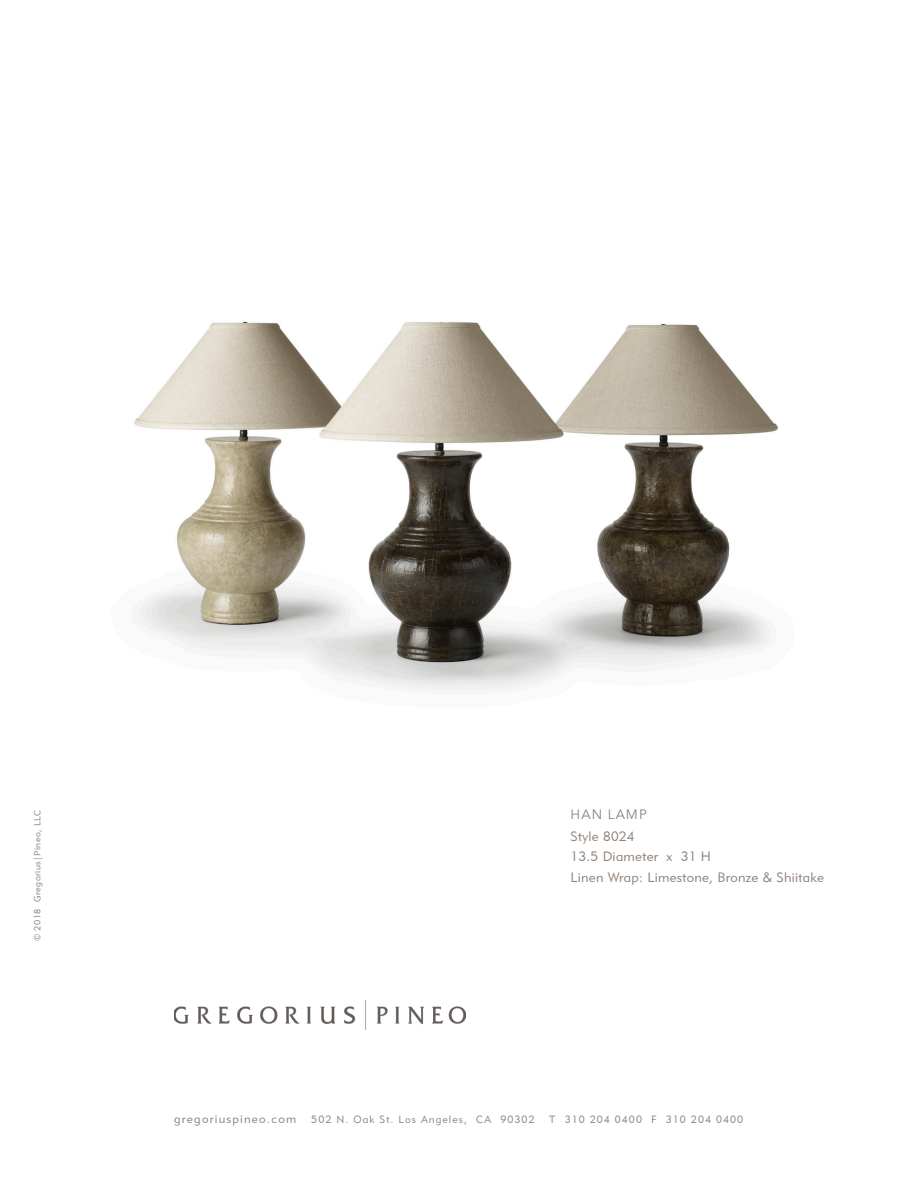
<style>
.page{position:relative;width:918px;height:1188px;background:#fff}
.page>*{position:absolute;margin:0;border:0;box-sizing:border-box;transform-origin:0 0}
.t1{font:13.5px "Geometric 415 BT Lite A";letter-spacing:.02em;color:#8f8279}
.t2{font:13.5px "Avenir";letter-spacing:.075em;color:#8f8279}
.t3{font:12px "Geometric 415 BT Lite A";letter-spacing:.1em;color:#8f8279}
.t4{font:10.5px "Geometric 415 BT Lite A";letter-spacing:.1em;color:#8f8279}
.t5{font:9px "Geometric 415 BT Lite A";letter-spacing:.05em;color:#8f8279}
</style>
<div class="page">
<img style="left:174px;top:1001px;width:291px;height:28px">
<img style="left:134px;top:321px;width:644px;height:369px">
<p class="t5" style="left:32px;top:941px;width:133px;rotate:-90deg">© 2018 Gregorius|Pineo, LLC</p>
<p class="t2" style="left:571px;top:806px;width:78px">HAN LAMP</p>
<p class="t1" style="left:571px;top:828px;width:65px">Style 8024</p>
<p class="t1" style="left:571px;top:848px;width:142px">13.5 Diameter x 31 H</p>
<p class="t1" style="left:571px;top:869px;width:255px">Linen Wrap: Limestone, Bronze &amp; Shiitake</p>
<p class="t3" style="left:174px;top:1112px;width:124px">gregoriuspineo.com</p>
<p class="t4" style="left:311px;top:1113px;width:433px">502 N. Oak St. Los Angeles, CA 90302 T 310 204 0400 F 310 204 0400</p>
</div>
